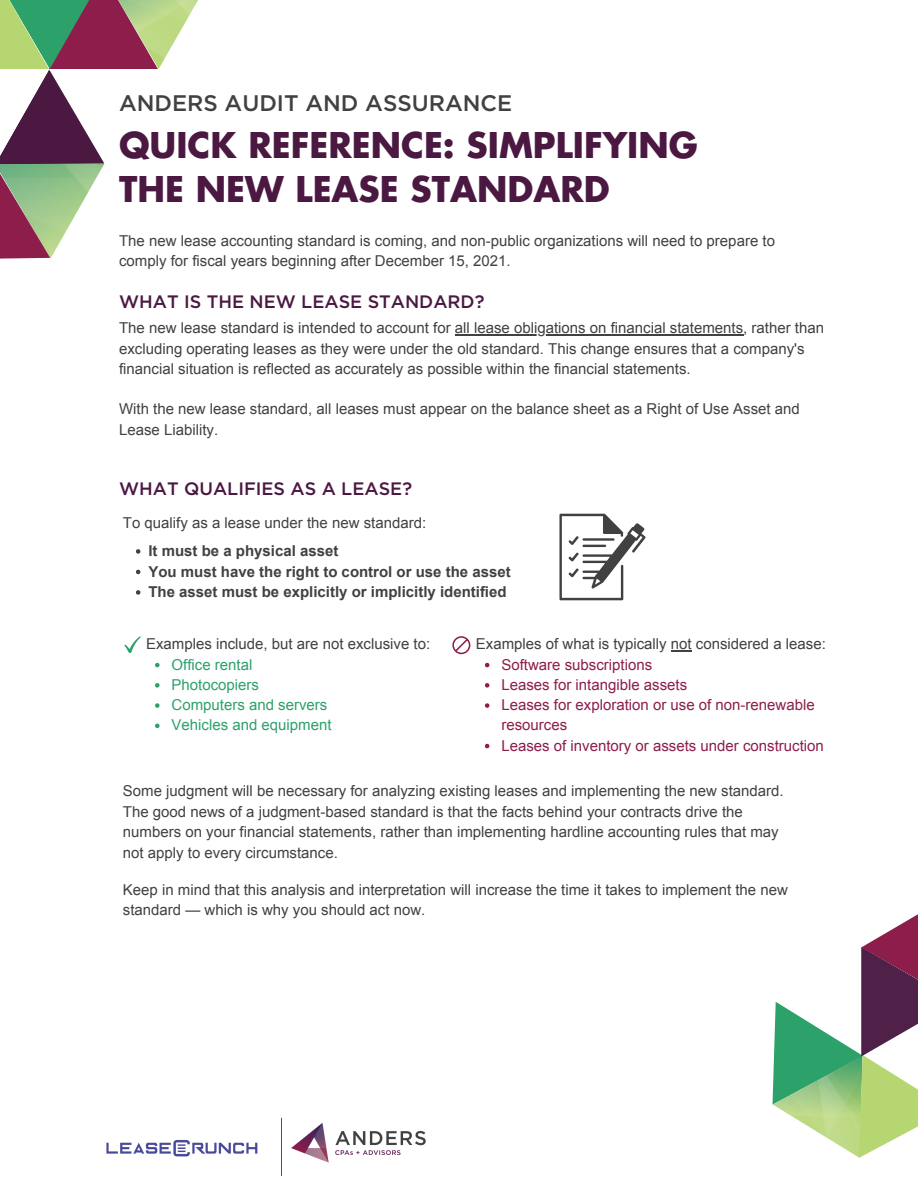
<style>
.page{position:relative;width:918px;height:1188px;background:#fff}
.page>*{position:absolute;margin:0;border:0;box-sizing:border-box;transform-origin:0 0}
.t1{font:700 34.5px "Futura Std";color:#4b1842}
.t2{font:500 22.5px "Gotham";color:#414042}
.t3{font:500 18px "Gotham";color:#4b1842}
.t4{font:15px/20.5px "Arial";color:#414042}
.t5{font:15px/20.2px "Arial";color:#8d1d4b}
.t6{font:700 15px "Arial";color:#414042}
.t7{font:15px "Arial";color:#2da16a}
</style>
<div class="page">
<img style="left:158px;top:0;width:40px;height:69px">
<svg style="left:0;top:0;width:158px;height:259px"></svg>
<svg style="left:136px;top:549px;width:4px;height:5px"></svg>
<svg style="left:136px;top:570px;width:4px;height:4px"></svg>
<svg style="left:136px;top:590px;width:4px;height:5px"></svg>
<svg style="left:559px;top:514px;width:87px;height:86px"></svg>
<svg style="left:124px;top:636px;width:17px;height:17px"></svg>
<svg style="left:452px;top:636px;width:18px;height:18px"></svg>
<hr style="left:455px;top:334px;width:288px;height:2px;background:#414042">
<svg style="left:155px;top:663px;width:5px;height:4px"></svg>
<svg style="left:155px;top:683px;width:5px;height:5px"></svg>
<svg style="left:155px;top:703px;width:5px;height:5px"></svg>
<svg style="left:155px;top:724px;width:5px;height:4px"></svg>
<svg style="left:485px;top:663px;width:4px;height:4px"></svg>
<svg style="left:485px;top:683px;width:4px;height:5px"></svg>
<svg style="left:485px;top:703px;width:4px;height:5px"></svg>
<svg style="left:485px;top:744px;width:4px;height:4px"></svg>
<hr style="left:671px;top:650px;width:21px;height:2px;background:#414042">
<svg style="left:773px;top:914px;width:145px;height:244px"></svg>
<img style="left:106px;top:1139px;width:152px;height:18px">
<svg style="left:281px;top:1118px;width:1px;height:58px"></svg>
<img style="left:291px;top:1123px;width:135px;height:40px">
<p class="t2" style="left:119px;top:93px;width:395px">ANDERS AUDIT AND ASSURANCE</p>
<p class="t1" style="left:119px;top:129px;width:580px">QUICK REFERENCE: SIMPLIFYING</p>
<p class="t1" style="left:119px;top:173px;width:492px">THE NEW LEASE STANDARD</p>
<p class="t4" style="left:119px;top:231px;width:657px">The new lease accounting standard is coming, and non-public organizations will need to prepare to comply for fiscal years beginning after December 15, 2021.</p>
<p class="t3" style="left:119px;top:294px;width:367px">WHAT IS THE NEW LEASE STANDARD?</p>
<p class="t4" style="left:119px;top:318px;width:707px">The new lease standard is intended to account for all lease obligations on financial statements, rather than excluding operating leases as they were under the old standard. This change ensures that a company's financial situation is reflected as accurately as possible within the financial statements.</p>
<p class="t4" style="left:119px;top:399px;width:682px">With the new lease standard, all leases must appear on the balance sheet as a Right of Use Asset and<br>Lease Liability.</p>
<p class="t3" style="left:119px;top:481px;width:295px">WHAT QUALIFIES AS A LEASE?</p>
<p class="t4" style="left:123px;top:512px;width:305px">To qualify as a lease under the new standard:</p>
<p class="t6" style="left:148px;top:543px;width:191px">It must be a physical asset</p>
<p class="t6" style="left:148px;top:563px;width:364px">You must have the right to control or use the asset</p>
<p class="t6" style="left:148px;top:584px;width:360px">The asset must be explicitly or implicitly identified</p>
<p class="t4" style="left:146px;top:634px;width:286px">Examples include, but are not exclusive to:</p>
<p class="t7" style="left:172px;top:656px;width:82px">Office rental</p>
<p class="t7" style="left:172px;top:676px;width:89px">Photocopiers</p>
<p class="t7" style="left:172px;top:696px;width:157px">Computers and servers</p>
<p class="t7" style="left:172px;top:717px;width:162px">Vehicles and equipment</p>
<p class="t4" style="left:476px;top:634px;width:352px">Examples of what is typically not considered a lease:</p>
<p class="t5" style="left:501px;top:654px;width:152px">Software subscriptions</p>
<p class="t5" style="left:501px;top:674px;width:187px">Leases for intangible assets</p>
<p class="t5" style="left:501px;top:695px;width:315px">Leases for exploration or use of non-renewable resources</p>
<p class="t5" style="left:501px;top:735px;width:324px">Leases of inventory or assets under construction</p>
<p class="t4" style="left:123px;top:781px;width:662px">Some judgment will be necessary for analyzing existing leases and implementing the new standard.<br>The good news of a judgment-based standard is that the facts behind your contracts drive the numbers on your financial statements, rather than implementing hardline accounting rules that may not apply to every circumstance.</p>
<p class="t4" style="left:123px;top:879px;width:666px">Keep in mind that this analysis and interpretation will increase the time it takes to implement the new standard — which is why you should act now.</p>
</div>
